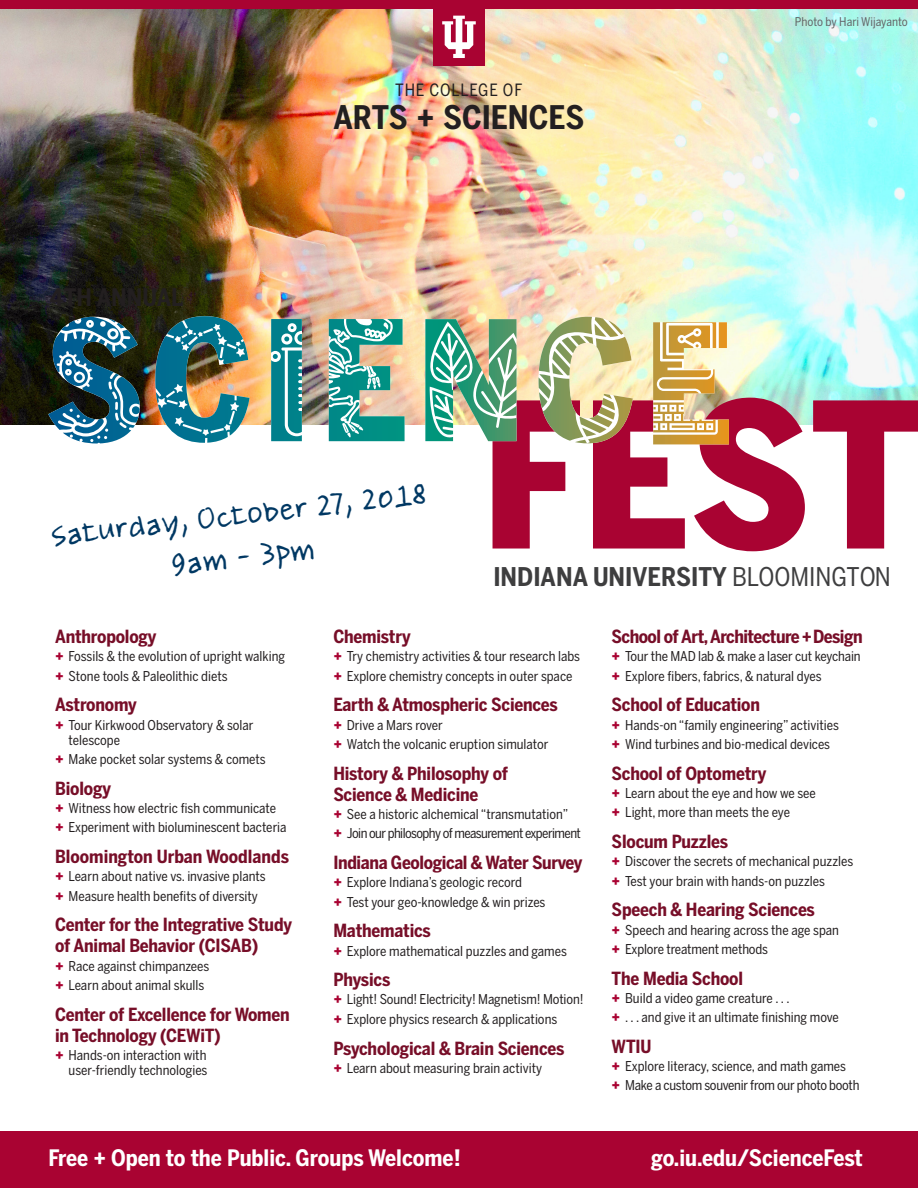
<style>
.page{position:relative;width:918px;height:1188px;background:#fff}
.page>*{position:absolute;margin:0;border:0;box-sizing:border-box;transform-origin:0 0}
.t1{font:900 200.1px "Benton Sans Cond";color:#a90332}
.Heading_1{font:33px/42px "Jens Hand";color:#003863;text-align:center}
.t2{font:700 32.25px "Benton Sans Cond";color:#231f20}
.t3{font:700 25.5px "Benton Sans Cond";color:#3e3e3f}
.Heading_1-2{font:700 24px "Benton Sans Cond";color:#231f20}
.Heading_1-3{font:700 22.5px "Benton Sans Cond";color:#fff}
.Heading_1_sm{font:700 18px/21px "Benton Sans Cond";letter-spacing:-.01em;color:#770e28}
.Heading_1_sm-2{font:700 18px "Benton Sans Cond";letter-spacing:-.03em;color:#770e28}
.t4{font:16.8px "Benton Sans Cond";letter-spacing:.05em;color:#231f20}
.t5{font:13.5px/15px "Benton Sans Cond";color:#231f20}
.t6{font:13.5px "Benton Sans Cond";letter-spacing:-.04em;color:#231f20}
.t7{font:13.5px "Benton Sans Cond";letter-spacing:-.02em;color:#231f20}
.t8{font:12px "Benton Sans Cond";color:#636366}
.s1{font-weight:400}
.s2{font-family:"Benton Sans";font-weight:900;color:#a90332}
</style>
<div class="page">
<div style="left:0;top:1131px;width:918px;height:57px;background:#a90332"></div>
<img style="left:0;top:9px;width:918px;height:415px">
<div style="left:0;top:0;width:918px;height:9px;background:#a90332"></div>
<div style="left:433px;top:7px;width:52px;height:59px;background:#a90332"></div>
<svg style="left:442px;top:16px;width:34px;height:42px"></svg>
<svg style="left:653px;top:322px;width:76px;height:122px;background:#dcbd7d"></svg>
<svg style="left:539px;top:317px;width:94px;height:126px"></svg>
<svg style="left:329px;top:319px;width:76px;height:122px;background:#6aaea1"></svg>
<svg style="left:271px;top:319px;width:31px;height:122px;background:#3198a1"></svg>
<img style="left:425px;top:319px;width:92px;height:122px">
<svg style="left:48px;top:317px;width:92px;height:127px"></svg>
<img style="left:155px;top:316px;width:95px;height:127px">
<p class="Heading_1-2" style="left:50px;top:282px;width:135px">4TH ANNUAL</p>
<p class="t4" style="left:395px;top:80px;width:129px">THE COLLEGE OF</p>
<p class="t2" style="left:333px;top:97px;width:252px">ARTS + SCIENCES</p>
<p class="t8" style="left:795px;top:14px;width:114px">Photo by Hari Wijayanto</p>
<p class="Heading_1" style="left:48px;top:517px;width:380px;rotate:-7deg">Saturday, October 27, 2018<br>9am - 3pm</p>
<h1 class="t1" style="left:482px;top:348px;width:440px">FEST</h1>
<h3 class="t3" style="left:493px;top:561px;width:399px">INDIANA UNIVERSITY <span class="s1">BLOOMINGTON</span></h3>
<p class="Heading_1_sm" style="left:55px;top:626px;width:103px">Anthropology</p>
<p class="t5" style="left:55px;top:649px;width:232px"><span class="s2">+</span> Fossils &amp; the evolution of upright walking</p>
<p class="t5" style="left:55px;top:668px;width:174px"><span class="s2">+</span> Stone tools &amp; Paleolithic diets</p>
<p class="Heading_1_sm" style="left:55px;top:695px;width:83px">Astronomy</p>
<p class="t5" style="left:69px;top:717px;width:187px;text-indent:-14px"><span class="s2">+</span> Tour Kirkwood Observatory &amp; solar telescope</p>
<p class="t5" style="left:55px;top:752px;width:212px"><span class="s2">+</span> Make pocket solar systems &amp; comets</p>
<p class="Heading_1_sm" style="left:55px;top:778px;width:57px">Biology</p>
<p class="t5" style="left:55px;top:800px;width:223px"><span class="s2">+</span> Witness how electric fish communicate</p>
<p class="t5" style="left:55px;top:820px;width:233px"><span class="s2">+</span> Experiment with bioluminescent bacteria</p>
<p class="Heading_1_sm" style="left:55px;top:846px;width:235px">Bloomington Urban Woodlands</p>
<p class="t5" style="left:55px;top:869px;width:212px"><span class="s2">+</span> Learn about native vs. invasive plants</p>
<p class="t5" style="left:55px;top:888px;width:205px"><span class="s2">+</span> Measure health benefits of diversity</p>
<p class="Heading_1_sm" style="left:55px;top:914px;width:239px">Center for the Integrative Study of Animal Behavior (CISAB)</p>
<p class="t5" style="left:55px;top:958px;width:156px"><span class="s2">+</span> Race against chimpanzees</p>
<p class="t5" style="left:55px;top:977px;width:151px"><span class="s2">+</span> Learn about animal skulls</p>
<p class="Heading_1_sm" style="left:55px;top:1004px;width:236px">Center of Excellence for Women in Technology (CEWiT)</p>
<p class="t5" style="left:55px;top:1047px;width:154px;text-align:right"><span class="s2">+</span> Hands-on interaction with user-friendly technologies</p>
<p class="Heading_1_sm" style="left:333px;top:626px;width:79px">Chemistry</p>
<p class="t5" style="left:333px;top:649px;width:248px"><span class="s2">+</span> Try chemistry activities &amp; tour research labs</p>
<p class="t5" style="left:333px;top:668px;width:241px"><span class="s2">+</span> Explore chemistry concepts in outer space</p>
<p class="Heading_1_sm" style="left:333px;top:695px;width:226px">Earth &amp; Atmospheric Sciences</p>
<p class="t5" style="left:333px;top:717px;width:111px"><span class="s2">+</span> Drive a Mars rover</p>
<p class="t5" style="left:333px;top:737px;width:217px"><span class="s2">+</span> Watch the volcanic eruption simulator</p>
<p class="Heading_1_sm" style="left:333px;top:763px;width:176px">History &amp; Philosophy of<br>Science &amp; Medicine</p>
<p class="t5" style="left:333px;top:806px;width:237px"><span class="s2">+</span> See a historic alchemical “transmutation”</p>
<p class="t6" style="left:333px;top:825px;width:249px"><span class="s2">+</span> Join our philosophy of measurement experiment</p>
<p class="Heading_1_sm" style="left:333px;top:852px;width:251px">Indiana Geological &amp; Water Survey</p>
<p class="t5" style="left:333px;top:875px;width:190px"><span class="s2">+</span> Explore Indiana’s geologic record</p>
<p class="t5" style="left:333px;top:894px;width:214px"><span class="s2">+</span> Test your geo-knowledge &amp; win prizes</p>
<p class="Heading_1_sm" style="left:333px;top:920px;width:99px">Mathematics</p>
<p class="t5" style="left:333px;top:943px;width:235px"><span class="s2">+</span> Explore mathematical puzzles and games</p>
<p class="Heading_1_sm" style="left:333px;top:969px;width:59px">Physics</p>
<p class="t5" style="left:333px;top:992px;width:252px"><span class="s2">+</span> Light! Sound! Electricity! Magnetism! Motion!</p>
<p class="t5" style="left:333px;top:1011px;width:225px"><span class="s2">+</span> Explore physics research &amp; applications</p>
<p class="Heading_1_sm" style="left:333px;top:1038px;width:232px">Psychological &amp; Brain Sciences</p>
<p class="t5" style="left:333px;top:1060px;width:210px"><span class="s2">+</span> Learn about measuring brain activity</p>
<p class="Heading_1_sm-2" style="left:612px;top:625px;width:252px">School of Art, Architecture + Design</p>
<p class="t5" style="left:612px;top:649px;width:251px"><span class="s2">+</span> Tour the MAD lab &amp; make a laser cut keychain</p>
<p class="t5" style="left:612px;top:668px;width:212px"><span class="s2">+</span> Explore fibers, fabrics, &amp; natural dyes</p>
<p class="Heading_1_sm" style="left:612px;top:695px;width:150px">School of Education</p>
<p class="t5" style="left:612px;top:717px;width:229px"><span class="s2">+</span> Hands-on “family engineering” activities</p>
<p class="t5" style="left:612px;top:737px;width:220px"><span class="s2">+</span> Wind turbines and bio-medical devices</p>
<p class="Heading_1_sm" style="left:612px;top:763px;width:156px">School of Optometry</p>
<p class="t5" style="left:612px;top:785px;width:206px"><span class="s2">+</span> Learn about the eye and how we see</p>
<p class="t5" style="left:612px;top:805px;width:180px"><span class="s2">+</span> Light, more than meets the eye</p>
<p class="Heading_1_sm" style="left:612px;top:831px;width:118px">Slocum Puzzles</p>
<p class="t5" style="left:612px;top:854px;width:243px"><span class="s2">+</span> Discover the secrets of mechanical puzzles</p>
<p class="t5" style="left:612px;top:873px;width:215px"><span class="s2">+</span> Test your brain with hands-on puzzles</p>
<p class="Heading_1_sm" style="left:612px;top:899px;width:205px">Speech &amp; Hearing Sciences</p>
<p class="t5" style="left:612px;top:922px;width:229px"><span class="s2">+</span> Speech and hearing across the age span</p>
<p class="t5" style="left:612px;top:941px;width:158px"><span class="s2">+</span> Explore treatment methods</p>
<p class="Heading_1_sm" style="left:612px;top:968px;width:133px">The Media School</p>
<p class="t5" style="left:612px;top:990px;width:180px"><span class="s2">+</span> Build a video game creature . . .</p>
<p class="t5" style="left:612px;top:1010px;width:229px"><span class="s2">+</span> . . . and give it an ultimate finishing move</p>
<p class="Heading_1_sm" style="left:612px;top:1036px;width:41px">WTIU</p>
<p class="t5" style="left:612px;top:1059px;width:236px"><span class="s2">+</span> Explore literacy, science, and math games</p>
<p class="t7" style="left:612px;top:1077px;width:249px"><span class="s2">+</span> Make a custom souvenir from our photo booth</p>
<p class="Heading_1-3" style="left:48px;top:1144px;width:414px">Free + Open to the Public. Groups Welcome!</p>
<p class="Heading_1-3" style="left:651px;top:1144px;width:213px">go.iu.edu/ScienceFest</p>
</div>
